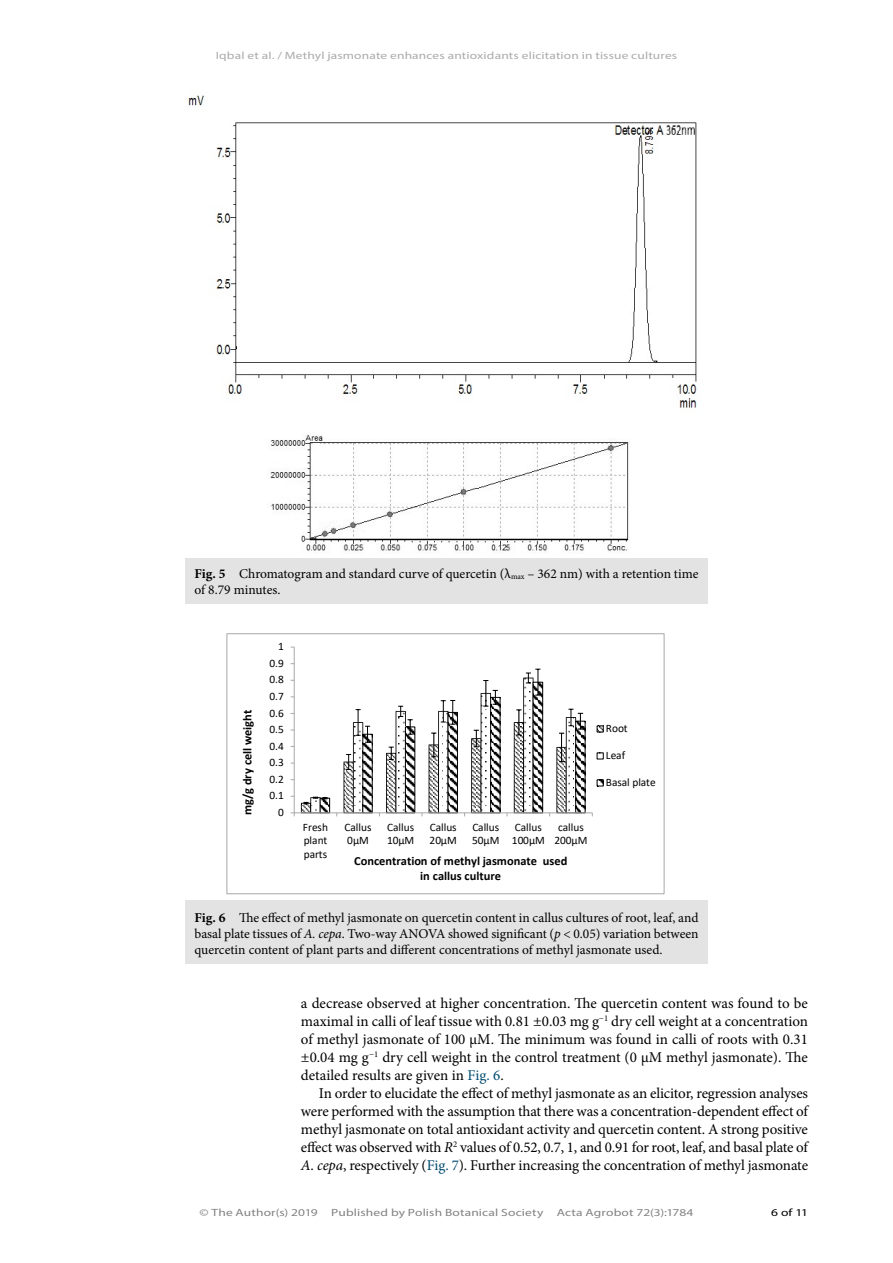
<style>
.page{position:relative;width:893px;height:1263px;background:#fff}
.page>*{position:absolute;margin:0;border:0;box-sizing:border-box;transform-origin:0 0}
.Body_text___first_li{font:15px/18px "Minion Pro";letter-spacing:-.005em;color:#000;text-align:justify}
.t1{font:13.5px/16.2px "Minion Pro";color:#000}
.t2{font:700 12.45px/15px "Calibri";color:#000;text-align:center}
.t3{font:11.4px/13.8px "Calibri";color:#000}
.t4{font:10.5px "Myriad Pro Regular 3";letter-spacing:.01em;color:#aaa;scale:1.28 1}
.t5{font:10.5px "Myriad Pro Regular 3";letter-spacing:.01em;color:#828282;scale:1.28 1}
.t6{font:10.5px "Myriad Pro";color:#000;scale:1.28 1}
.s1{font-weight:700}
.s2{font-style:italic}
.s3{color:#004b6f}
</style>
<div class="page">
<img style="left:187px;top:95px;width:510px;height:313px">
<img style="left:270px;top:435px;width:359px;height:116px">
<div style="left:185px;top:558px;width:522px;height:45px;background:#e2e3e2"></div>
<hr style="left:294px;top:647px;width:1px;height:166px;background:#a8a8a8">
<hr style="left:294px;top:812px;width:298px;height:1px;background:#a8a8a8">
<svg style="left:291px;top:812px;width:4px;height:4px"></svg>
<svg style="left:301px;top:669px;width:285px;height:147px"></svg>
<div style="left:597px;top:725px;width:7px;height:7px;border:1px solid #000"></div>
<div style="left:597px;top:752px;width:7px;height:7px;border:1px solid #000"></div>
<div style="left:597px;top:779px;width:7px;height:7px;border:1px solid #000"></div>
<div style="left:227px;top:634px;width:437px;height:260px;border:1px solid #a8a8a8"></div>
<div style="left:185px;top:900px;width:522px;height:63px;background:#e2e3e2"></div>
<p class="t4" style="left:216px;top:49px;width:362px">Iqbal et al. / Methyl jasmonate enhances antioxidants elicitation in tissue cultures</p>
<p class="t1" style="left:194px;top:565px;width:506px"><span class="s1">Fig. 5</span> Chromatogram and standard curve of quercetin (λ<sub>max</sub> – 362 nm) with a retention time of 8.79 minutes.</p>
<p class="t3" style="left:278px;top:639px;width:7px">1</p>
<p class="t3" style="left:269px;top:656px;width:16px">0.9</p>
<p class="t3" style="left:269px;top:672px;width:16px">0.8</p>
<p class="t2" style="left:240px;top:815px;width:107px;rotate:-90deg">mg/g dry cell weight</p>
<p class="t3" style="left:269px;top:689px;width:16px">0.7</p>
<p class="t3" style="left:269px;top:706px;width:16px">0.6</p>
<p class="t3" style="left:269px;top:722px;width:16px">0.5</p>
<p class="t3" style="left:269px;top:739px;width:16px">0.4</p>
<p class="t3" style="left:269px;top:755px;width:16px">0.3</p>
<p class="t3" style="left:269px;top:772px;width:16px">0.2</p>
<p class="t3" style="left:269px;top:788px;width:16px">0.1</p>
<p class="t3" style="left:278px;top:805px;width:7px">0</p>
<p class="t3" style="left:606px;top:721px;width:23px">Root</p>
<p class="t3" style="left:606px;top:748px;width:21px">Leaf</p>
<p class="t3" style="left:606px;top:775px;width:51px">Basal plate</p>
<p class="t3" style="left:303px;top:820px;width:27px;text-align:justify">Fresh plant parts</p>
<p class="t3" style="left:345px;top:820px;width:28px">Callus<br>0µM</p>
<p class="t3" style="left:387px;top:820px;width:29px">Callus<br>10µM</p>
<p class="t3" style="left:430px;top:820px;width:29px">Callus<br>20µM</p>
<p class="t3" style="left:472px;top:820px;width:29px">Callus<br>50µM</p>
<p class="t3" style="left:512px;top:820px;width:35px">Callus<br>100µM</p>
<p class="t3" style="left:554px;top:820px;width:35px;text-align:center">callus<br>200µM</p>
<p class="t2" style="left:354px;top:853px;width:215px">Concentration of methyl jasmonate used in callus culture</p>
<p class="t1" style="left:194px;top:909px;width:506px;text-align:justify"><span class="s1">Fig. 6</span> The effect of methyl jasmonate on quercetin content in callus cultures of root, leaf, and basal plate tissues of <span class="s2">A. cepa</span>. Two-way ANOVA showed significant (<span class="s2">p</span> &lt; 0.05) variation between quercetin content of plant parts and different concentrations of methyl jasmonate used.</p>
<p class="Body_text___first_li" style="left:301px;top:994px;width:509px">a decrease observed at higher concentration. The quercetin content was found to be maximal in calli of leaf tissue with 0.81 ±0.03 mg g<sup>−1</sup> dry cell weight at a concentration of methyl jasmonate of 100 µM. The minimum was found in calli of roots with 0.31 ±0.04 mg g<sup>−1</sup> dry cell weight in the control treatment (0 µM methyl jasmonate). The detailed results are given in <span class="s3">Fig. 6</span>.</p>
<p class="Body_text___first_li" style="left:301px;top:1084px;width:509px;text-indent:18px">In order to elucidate the effect of methyl jasmonate as an elicitor, regression analyses were performed with the assumption that there was a concentration-dependent effect of methyl jasmonate on total antioxidant activity and quercetin content. A strong positive effect was observed with <span class="s2">R</span><sup>2</sup> values of 0.52, 0.7, 1, and 0.91 for root, leaf, and basal plate of <span class="s2">A. cepa</span>, respectively (<span class="s3">Fig. 7</span>). Further increasing the concentration of methyl jasmonate</p>
<p class="t5" style="left:199px;top:1205px;width:94px">© The Author(s) 2019</p>
<p class="t5" style="left:331px;top:1205px;width:167px">Published by Polish Botanical Society</p>
<p class="t5" style="left:557px;top:1205px;width:108px">Acta Agrobot 72(3):1784</p>
<p class="t6" style="left:771px;top:1205px;width:30px">6 of 11</p>
</div>
